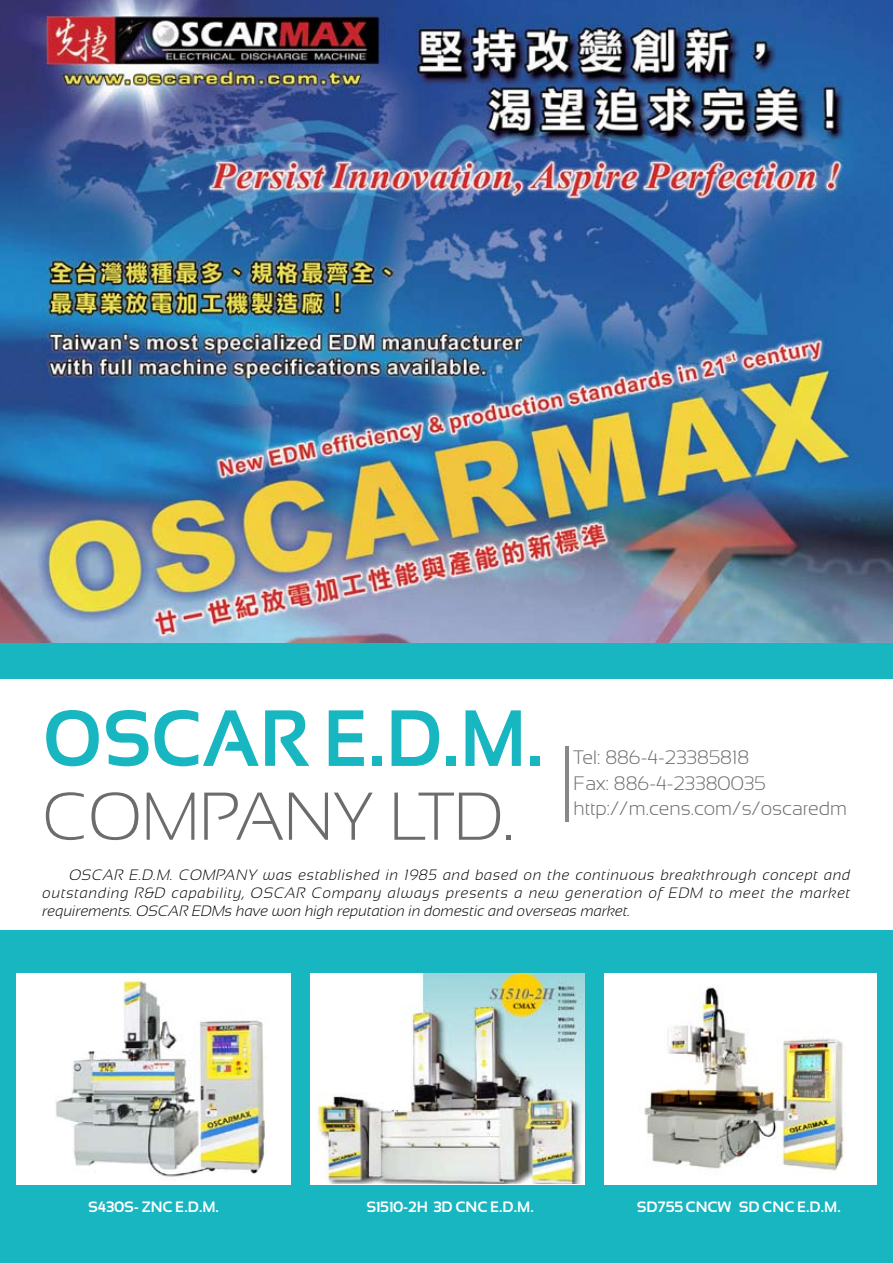
<style>
.page{position:relative;width:893px;height:1263px;background:#fff}
.page>*{position:absolute;margin:0;border:0;box-sizing:border-box;transform-origin:0 0}
.t1{font:700 79.5px "Sansation";color:#17b6c0;scale:.95 1}
.t2{font:300 67.5px "Sansation";color:#6d6c6c}
.t3{font:300 19.5px/25.5px "Sansation";color:#6d6c6c}
.t4{font:italic 300 15px/18px "Sansation";color:#000;text-align:justify}
.t5{font:700 15px "Sansation";color:#fff}
</style>
<div class="page">
<img style="left:0;top:0;width:893px;height:643px">
<div style="left:0;top:643px;width:893px;height:620px;background:#17b6c0"></div>
<div style="left:0;top:679px;width:893px;height:251px;background:#fff"></div>
<div style="left:17px;top:973px;width:274px;height:212px;background:#fff"></div>
<div style="left:310px;top:973px;width:274px;height:212px;background:#fff"></div>
<div style="left:604px;top:973px;width:272px;height:212px;background:#fff"></div>
<hr style="left:565px;top:746px;width:3px;height:76px;background:#86888a">
<img style="left:55px;top:980px;width:212px;height:197px">
<img style="left:315px;top:973px;width:269px;height:211px">
<img style="left:644px;top:987px;width:202px;height:184px">
<h1 class="t1" style="left:43px;top:694px;width:529px">OSCAR E.D.M.</h1>
<h2 class="t2" style="left:43px;top:779px;width:473px">COMPANY LTD.</h2>
<h3 class="t3" style="left:574px;top:745px;width:275px">Tel: 886-4-23385818<br>Fax: 886-4-23380035 http://m.cens.com/s/oscaredm</h3>
<p class="t4" style="left:43px;top:865px;width:809px;text-indent:27px">OSCAR E.D.M. COMPANY was established in 1985 and based on the continuous breakthrough concept and outstanding R&amp;D capability, OSCAR Company always presents a new generation of EDM to meet the market requirements. OSCAR EDMs have won high reputation in domestic and overseas market.</p>
<p class="t5" style="left:88px;top:1199px;width:132px">S430S- ZNC E.D.M.</p>
<p class="t5" style="left:366px;top:1199px;width:169px">S1510-2H 3D CNC E.D.M.</p>
<p class="t5" style="left:637px;top:1199px;width:206px">SD755 CNCW SD CNC E.D.M.</p>
</div>
